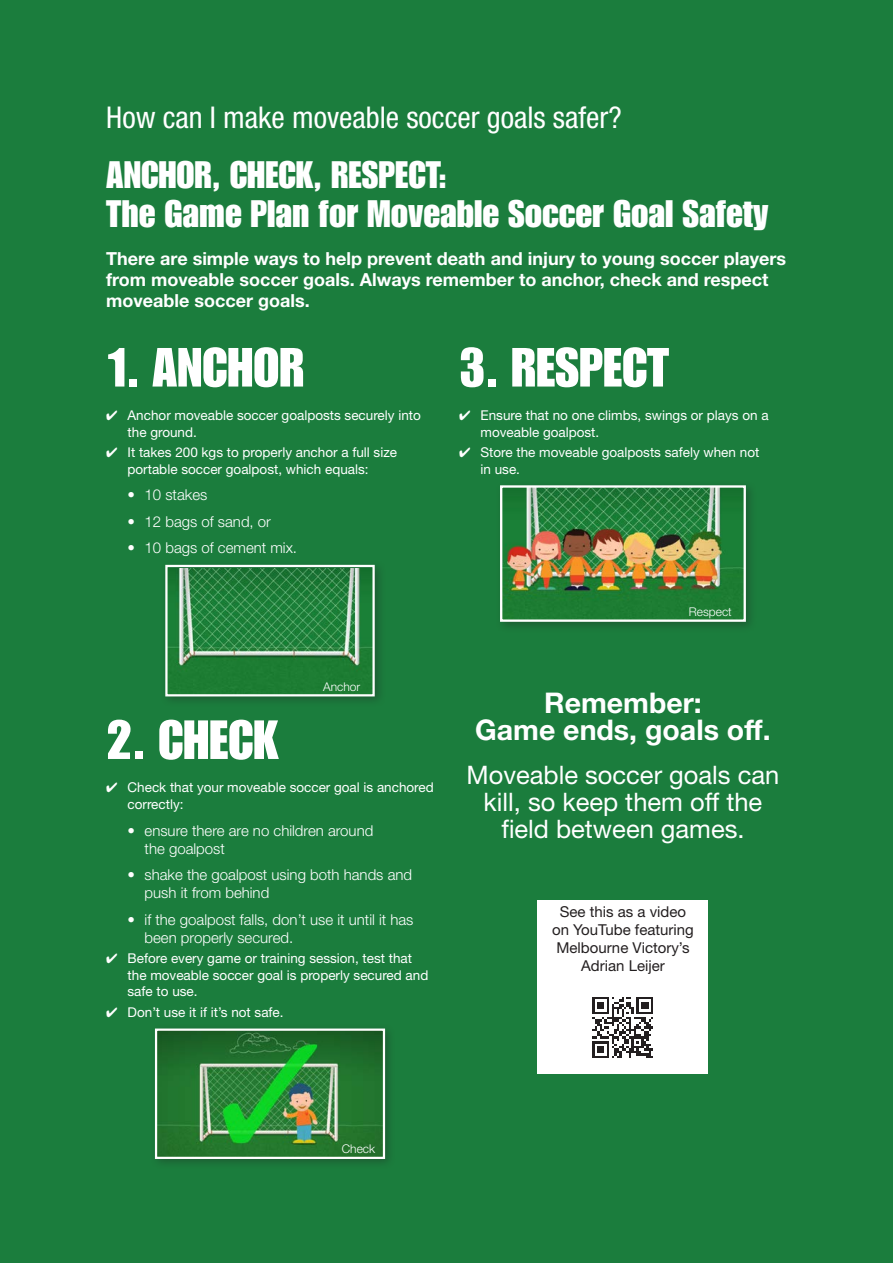
<style>
.page{position:relative;width:893px;height:1263px;background:#1b7d3d}
.page>*{position:absolute;margin:0;border:0;box-sizing:border-box;transform-origin:0 0}
.t1{font:54px "Impact LT Std";color:#fff}
.t2{font:37.5px/39px "Impact LT Std";color:#fff}
.t3{font:condensed 30px "Helvetica Neue LT Std";color:#fff}
.t4{font:700 28.5px/27px "Helvetica Neue LT Std";color:#fff;text-align:center}
.t5{font:25.5px/27px "Helvetica Neue LT Std";color:#fff;text-align:center}
.t6{font:700 18px/21px "Helvetica Neue LT Std";color:#fff}
.t7{font:300 15px/18px "Helvetica Neue LT Std";color:#fff}
.t8{font:15px/18px "Helvetica Neue LT Std";color:#231f20;text-align:center}
.t9{font:13.5px/16.5px "Helvetica Neue LT Std";color:#fff}
.t10{font:300 12px "Helvetica Neue LT Std";color:#fff}
</style>
<div class="page">
<div style="left:160px;top:560px;width:226px;height:147px;background:#231f20;opacity:.34"></div>
<img style="left:168px;top:569px;width:204px;height:124px">
<div style="left:165px;top:565px;width:210px;height:131px;border:2px solid #fff"></div>
<div style="left:150px;top:1023px;width:246px;height:147px;background:#231f20;opacity:.34"></div>
<img style="left:158px;top:1031px;width:224px;height:125px">
<div style="left:155px;top:1028px;width:230px;height:131px;border:2px solid #fff"></div>
<div style="left:495px;top:480px;width:262px;height:153px;background:#231f20;opacity:.34"></div>
<img style="left:503px;top:488px;width:240px;height:131px">
<div style="left:500px;top:485px;width:246px;height:137px;border:2px solid #fff"></div>
<div style="left:538px;top:900px;width:170px;height:174px;background:#fff"></div>
<svg style="left:592px;top:997px;width:61px;height:61px"></svg>
<h3 class="t3" style="left:106px;top:100px;width:517px">How can I make moveable soccer goals safer?</h3>
<h2 class="t2" style="left:106px;top:155px;width:664px">ANCHOR, CHECK, RESPECT:<br>The Game Plan for Moveable Soccer Goal Safety</h2>
<h3 class="t6" style="left:106px;top:248px;width:681px">There are simple ways to help prevent death and injury to young soccer players from moveable soccer goals. Always remember to anchor, check and respect moveable soccer goals.</h3>
<h1 class="t1" style="left:106px;top:336px;width:199px">1. ANCHOR</h1>
<p class="t9" style="left:128px;top:407px;width:295px;text-indent:-21px">✔ Anchor moveable soccer goalposts securely into the ground.</p>
<p class="t9" style="left:106px;top:444px;width:292px;text-align:center">✔ It takes 200 kgs to properly anchor a full size portable soccer goalpost, which equals:</p>
<p class="t7" style="left:128px;top:486px;width:81px">• 10 stakes</p>
<p class="t7" style="left:128px;top:512px;width:145px">• 12 bags of sand, or</p>
<p class="t7" style="left:128px;top:539px;width:171px">• 10 bags of cement mix.</p>
<h1 class="t1" style="left:459px;top:336px;width:211px">3. RESPECT</h1>
<p class="t9" style="left:480px;top:407px;width:290px;text-indent:-21px">✔ Ensure that no one climbs, swings or plays on a moveable goalpost.</p>
<p class="t9" style="left:480px;top:444px;width:280px;text-indent:-21px">✔ Store the moveable goalposts safely when not in use.</p>
<p class="t10" style="left:323px;top:679px;width:39px">Anchor</p>
<h1 class="t1" style="left:106px;top:708px;width:173px">2. CHECK</h1>
<p class="t9" style="left:128px;top:779px;width:308px;text-indent:-21px">✔ Check that your moveable soccer goal is anchored correctly:</p>
<p class="t7" style="left:145px;top:821px;width:230px;text-indent:-17px">• ensure there are no children around the goalpost</p>
<p class="t7" style="left:145px;top:865px;width:269px;text-indent:-17px">• shake the goalpost using both hands and push it from behind</p>
<p class="t7" style="left:145px;top:910px;width:270px;text-indent:-17px">• if the goalpost falls, don’t use it until it has been properly secured.</p>
<p class="t9" style="left:128px;top:950px;width:302px;text-indent:-21px">✔ Before every game or training session, test that the moveable soccer goal is properly secured and safe to use.</p>
<p class="t9" style="left:106px;top:1004px;width:179px">✔ Don’t use it if it’s not safe.</p>
<p class="t10" style="left:689px;top:604px;width:44px">Respect</p>
<h3 class="t4" style="left:475px;top:688px;width:297px">Remember:<br>Game ends, goals off.</h3>
<h3 class="t5" style="left:467px;top:761px;width:314px">Moveable soccer goals can kill, so keep them off the field between games.</h3>
<p class="t8" style="left:552px;top:902px;width:143px">See this as a video on YouTube featuring<br>Melbourne Victory’s<br>Adrian Leijer</p>
<p class="t10" style="left:342px;top:1142px;width:35px">Check</p>
</div>
